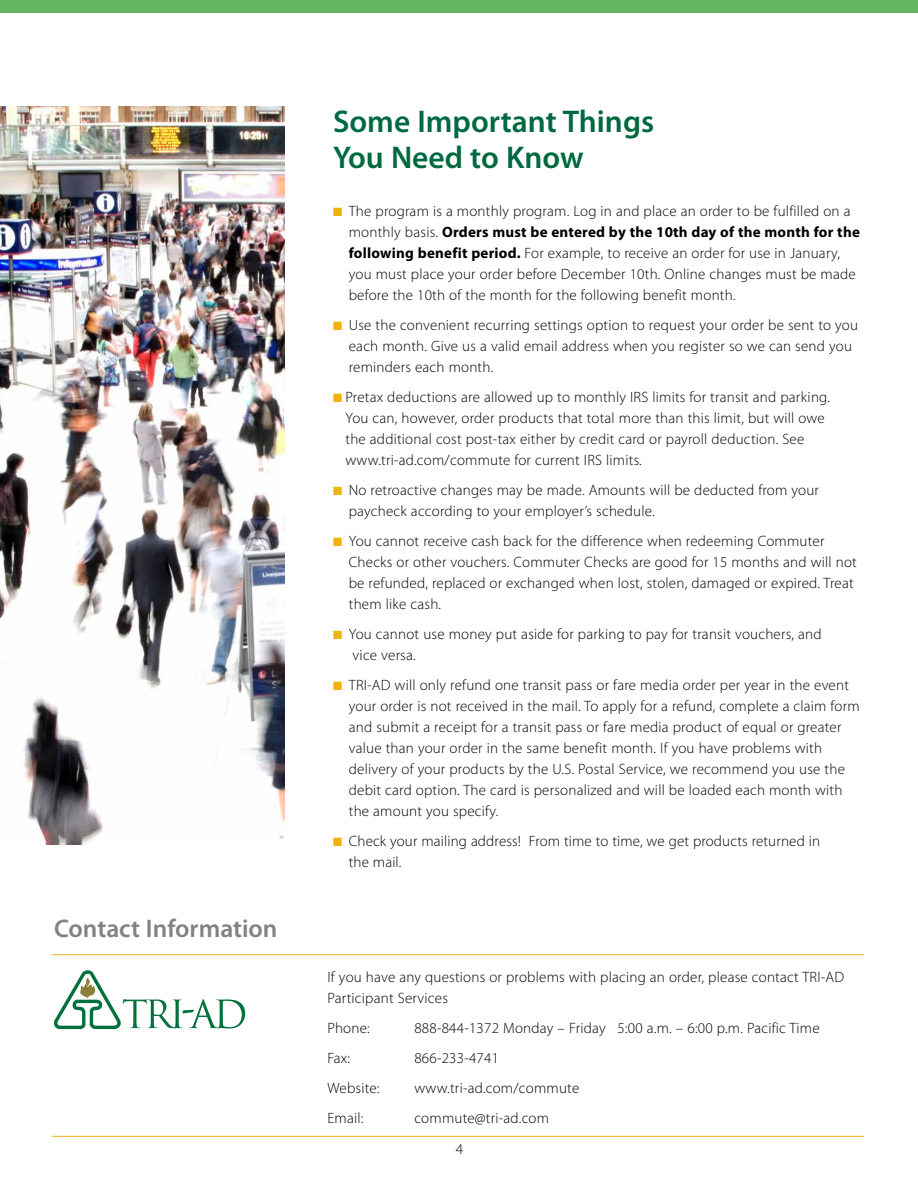
<style>
.page{position:relative;width:918px;height:1188px;background:#fff}
.page>*{position:absolute;margin:0;border:0;box-sizing:border-box;transform-origin:0 0}
.t1{font:600 31.5px/36px "Myriad Pro";color:#006940}
.t2{font:600 25.5px "Myriad Pro";color:#808285}
.t3{font:300 15px/21px "Myriad Pro";letter-spacing:.015em;color:#000}
.s1{color:#eeb310}
.s2{font-weight:700}
</style>
<div class="page">
<div style="left:0;top:0;width:918px;height:13px;background:#65b460"></div>
<hr style="left:52px;top:954px;width:812px;height:1px;background:#eeb310">
<hr style="left:52px;top:1136px;width:812px;height:1px;background:#eeb310">
<svg style="left:55px;top:970px;width:190px;height:59px"></svg>
<img style="left:0;top:107px;width:284px;height:738px">
<h2 class="t2" style="left:54px;top:912px;width:225px">Contact Information</h2>
<h1 class="t1" style="left:333px;top:102px;width:323px">Some Important Things<br>You Need to Know</h1>
<p class="t3" style="left:349px;top:200px;width:513px;text-indent:-16px"><span class="s1">■</span> The program is a monthly program. Log in and place an order to be fulfilled on a monthly basis. <span class="s2">Orders must be entered by the 10th day of the month for the following benefit period.</span> For example, to receive an order for use in January, you must place your order before December 10th. Online changes must be made before the 10th of the month for the following benefit month.</p>
<p class="t3" style="left:349px;top:314px;width:511px;text-indent:-16px"><span class="s1">■</span> Use the convenient recurring settings option to request your order be sent to you each month. Give us a valid email address when you register so we can send you reminders each month.</p>
<p class="t3" style="left:345px;top:386px;width:486px;text-indent:-12px"><span class="s1">■</span> Pretax deductions are allowed up to monthly IRS limits for transit and parking.<br>You can, however, order products that total more than this limit, but will owe the additional cost post-tax either by credit card or payroll deduction. See www.tri-ad.com/commute for current IRS limits.</p>
<p class="t3" style="left:349px;top:479px;width:472px;text-indent:-16px"><span class="s1">■</span> No retroactive changes may be made. Amounts will be deducted from your paycheck according to your employer’s schedule.</p>
<p class="t3" style="left:349px;top:530px;width:510px;text-indent:-16px"><span class="s1">■</span> You cannot receive cash back for the difference when redeeming Commuter Checks or other vouchers. Commuter Checks are good for 15 months and will not be refunded, replaced or exchanged when lost, stolen, damaged or expired. Treat them like cash.</p>
<p class="t3" style="left:353px;top:623px;width:470px;text-indent:-20px"><span class="s1">■</span> You cannot use money put aside for parking to pay for transit vouchers, and vice versa.</p>
<p class="t3" style="left:349px;top:674px;width:512px;text-indent:-16px"><span class="s1">■</span> TRI-AD will only refund one transit pass or fare media order per year in the event your order is not received in the mail. To apply for a refund, complete a claim form and submit a receipt for a transit pass or fare media product of equal or greater value than your order in the same benefit month. If you have problems with delivery of your products by the U.S. Postal Service, we recommend you use the debit card option. The card is personalized and will be loaded each month with the amount you specify.</p>
<p class="t3" style="left:349px;top:830px;width:473px;text-indent:-16px"><span class="s1">■</span> Check your mailing address! From time to time, we get products returned in the mail.</p>
<p class="t3" style="left:327px;top:967px;width:518px">If you have any questions or problems with placing an order, please contact TRI-AD<br>Participant Services</p>
<p class="t3" style="left:327px;top:1018px;width:44px">Phone:</p>
<p class="t3" style="left:414px;top:1018px;width:407px">888-844-1372 Monday – Friday 5:00 a.m. – 6:00 p.m. Pacific Time</p>
<p class="t3" style="left:327px;top:1048px;width:24px">Fax:</p>
<p class="t3" style="left:414px;top:1048px;width:86px">866-233-4741</p>
<p class="t3" style="left:327px;top:1078px;width:54px">Website:</p>
<p class="t3" style="left:414px;top:1078px;width:166px">www.tri-ad.com/commute</p>
<p class="t3" style="left:327px;top:1108px;width:38px">Email:</p>
<p class="t3" style="left:414px;top:1108px;width:136px">commute@tri-ad.com</p>
<p class="t3" style="left:456px;top:1138px;width:9px">4</p>
</div>
